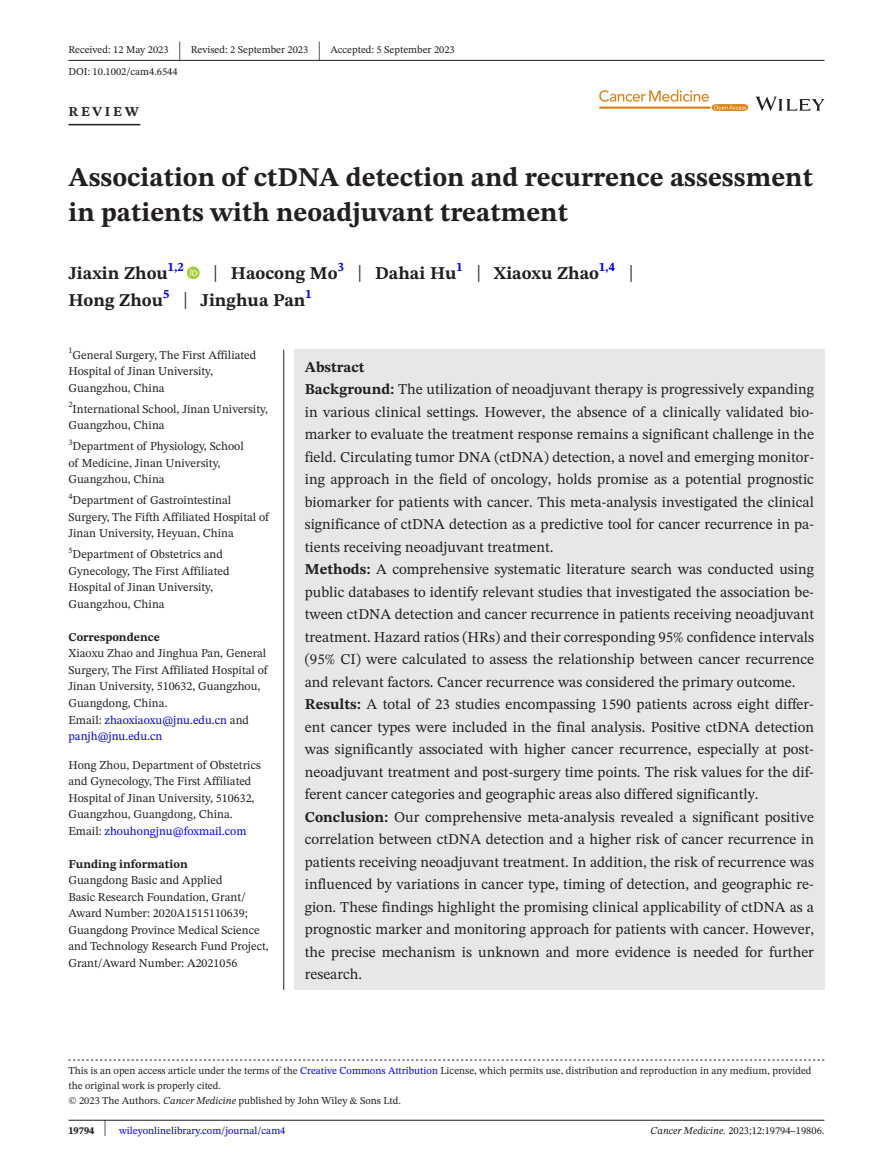
<style>
.page{position:relative;width:893px;height:1174px;background:#fff}
.page>*{position:absolute;margin:0;border:0;box-sizing:border-box;transform-origin:0 0}
.t1{font:700 27px/34.5px "STIX Two Text";color:#231f20}
.t2{font:25.65px "STIX Two Text";color:#231f20;scale:.49 1}
.t3{font:700 18px/27px "STIX Two Text";color:#231f20}
.t4{font:15px/22.5px "STIX Two Text";color:#231f20}
.t5{font:700 13.5px "STIX Two Text";letter-spacing:.2em;color:#231f20}
.t6{font:12px/16.5px "STIX Two Text";color:#231f20}
.t7{font:700 12px "STIX Two Text";color:#231f20}
.t8{font:10.5px/15px "STIX Two Text";color:#231f20}
.t9{font:10.5px "STIX Two Text";color:#00f}
.s1{font-weight:400;font-size:23.4px}
.s2{color:#00f}
.s3{font-weight:700}
.s4{font-style:italic}
.s5{font-weight:700;color:#231f20}
.s6{font-size:22.2px;color:#231f20}
</style>
<div class="page">
<hr style="left:68px;top:1119px;width:756px;height:1px;background:#231f20">
<svg style="left:756px;top:97px;width:68px;height:14px"></svg>
<svg style="left:599px;top:90px;width:149px;height:21px"></svg>
<hr style="left:68px;top:60px;width:756px;height:1px;background:#231f20">
<hr style="left:68px;top:124px;width:72px;height:1px;background:#231f20">
<svg style="left:187px;top:266px;width:13px;height:13px"></svg>
<svg style="left:190px;top:269px;width:7px;height:7px"></svg>
<svg style="left:68px;top:1059px;width:756px;height:1px"></svg>
<div style="left:294px;top:350px;width:530px;height:640px;background:#e6e7e9"></div>
<hr style="left:283px;top:350px;width:1px;height:640px;background:#231f20">
<p class="t8" style="left:68px;top:42px;width:102px">Received: 12 May 2023</p>
<h2 class="t2" style="left:178px;top:32px;width:8px">|</h2>
<p class="t8" style="left:191px;top:42px;width:119px">Revised: 2 September 2023</p>
<h2 class="t2" style="left:318px;top:32px;width:8px">|</h2>
<p class="t8" style="left:330px;top:42px;width:126px">Accepted: 5 September 2023</p>
<p class="t8" style="left:68px;top:64px;width:111px">DOI: 10.1002/cam4.6544</p>
<p class="t5" style="left:68px;top:101px;width:72px">REVIEW</p>
<h1 class="t1" style="left:68px;top:161px;width:746px">Association of ctDNA detection and recurrence assessment in patients with neoadjuvant treatment</h1>
<p class="t3" style="left:68px;top:260px;width:117px">Jiaxin Zhou<sup>1,2</sup></p>
<p class="t3" style="left:68px;top:260px;width:566px;text-indent:145px"><span class="s1">|</span> Haocong Mo<sup>3</sup> <span class="s1">|</span> Dahai Hu<sup>1</sup> <span class="s1">|</span> Xiaoxu Zhao<sup>1,4</sup> <span class="s1">|<br></span>Hong Zhou<sup>5</sup> <span class="s1">|</span> Jinghua Pan<sup>1</sup></p>
<p class="t6" style="left:68px;top:346px;width:189px"><sup>1</sup>General Surgery, The First Affiliated<br>Hospital of Jinan University,<br>Guangzhou, China</p>
<p class="t6" style="left:68px;top:400px;width:201px"><sup>2</sup>International School, Jinan University,<br>Guangzhou, China</p>
<p class="t6" style="left:68px;top:438px;width:177px"><sup>3</sup>Department of Physiology, School of Medicine, Jinan University,<br>Guangzhou, China</p>
<p class="t6" style="left:68px;top:492px;width:202px"><sup>4</sup>Department of Gastrointestinal<br>Surgery, The Fifth Affiliated Hospital of<br>Jinan University, Heyuan, China</p>
<p class="t6" style="left:68px;top:546px;width:163px"><sup>5</sup>Department of Obstetrics and<br>Gynecology, The First Affiliated<br>Hospital of Jinan University,<br>Guangzhou, China</p>
<p class="t7" style="left:68px;top:628px;width:93px">Correspondence</p>
<p class="t6" style="left:68px;top:645px;width:201px">Xiaoxu Zhao and Jinghua Pan, General<br>Surgery, The First Affiliated Hospital of<br>Jinan University, 510632, Guangzhou,<br>Guangdong, China.<br>Email: <span class="s2">zhaoxiaoxu@jnu.edu.cn</span> and <span class="s2">panjh@jnu.edu.cn</span></p>
<p class="t6" style="left:68px;top:756px;width:194px">Hong Zhou, Department of Obstetrics and Gynecology, The First Affiliated Hospital of Jinan University, 510632, Guangzhou, Guangdong, China.<br>Email: <span class="s2">zhouhongjnu@foxmail.com</span></p>
<p class="t7" style="left:68px;top:855px;width:121px">Funding information</p>
<p class="t6" style="left:68px;top:871px;width:202px">Guangdong Basic and Applied<br>Basic Research Foundation, Grant/ Award Number: 2020A1515110639; Guangdong Province Medical Science and Technology Research Fund Project, Grant/Award Number: A2021056</p>
<p class="t4" style="left:305px;top:355px;width:511px"><span class="s3">Abstract<br>Background:</span> The utilization of neoadjuvant therapy is progressively expanding in various clinical settings. However, the absence of a clinically validated bio&shy;marker to evaluate the treatment response remains a significant challenge in the field. Circulating tumor DNA (ctDNA) detection, a novel and emerging monitor&shy;ing approach in the field of oncology, holds promise as a potential prognostic biomarker for patients with cancer. This meta-analysis investigated the clinical significance of ctDNA detection as a predictive tool for cancer recurrence in pa&shy;tients receiving neoadjuvant treatment.<br><span class="s3">Methods:</span> A comprehensive systematic literature search was conducted using public databases to identify relevant studies that investigated the association be&shy;tween ctDNA detection and cancer recurrence in patients receiving neoadjuvant treatment. Hazard ratios (HRs) and their corresponding 95% confidence intervals (95% CI) were calculated to assess the relationship between cancer recurrence and relevant factors. Cancer recurrence was considered the primary outcome.<br><span class="s3">Results:</span> A total of 23 studies encompassing 1590 patients across eight differ&shy;ent cancer types were included in the final analysis. Positive ctDNA detection was significantly associated with higher cancer recurrence, especially at post&shy;neoadjuvant treatment and post-surgery time points. The risk values for the dif&shy;ferent cancer categories and geographic areas also differed significantly.<br><span class="s3">Conclusion:</span> Our comprehensive meta-analysis revealed a significant positive correlation between ctDNA detection and a higher risk of cancer recurrence in patients receiving neoadjuvant treatment. In addition, the risk of recurrence was influenced by variations in cancer type, timing of detection, and geographic re&shy;gion. These findings highlight the promising clinical applicability of ctDNA as a prognostic marker and monitoring approach for patients with cancer. However, the precise mechanism is unknown and more evidence is needed for further research.</p>
<p class="t8" style="left:68px;top:1063px;width:745px">This is an open access article under the terms of the <span class="s2">Creative Commons Attribution</span> License, which permits use, distribution and reproduction in any medium, provided the original work is properly cited.<br>© 2023 The Authors. <span class="s4">Cancer Medicine</span> published by John Wiley &amp; Sons Ltd.</p>
<p class="t9" style="left:68px;top:1123px;width:219px"><span class="s5">19794</span> <span class="s6">|</span> wileyonlinelibrary.com/journal/cam4</p>
<p class="t8" style="left:650px;top:1123px;width:175px"><span class="s4">Cancer Medicine.</span> 2023;12:19794–19806.</p>
</div>
